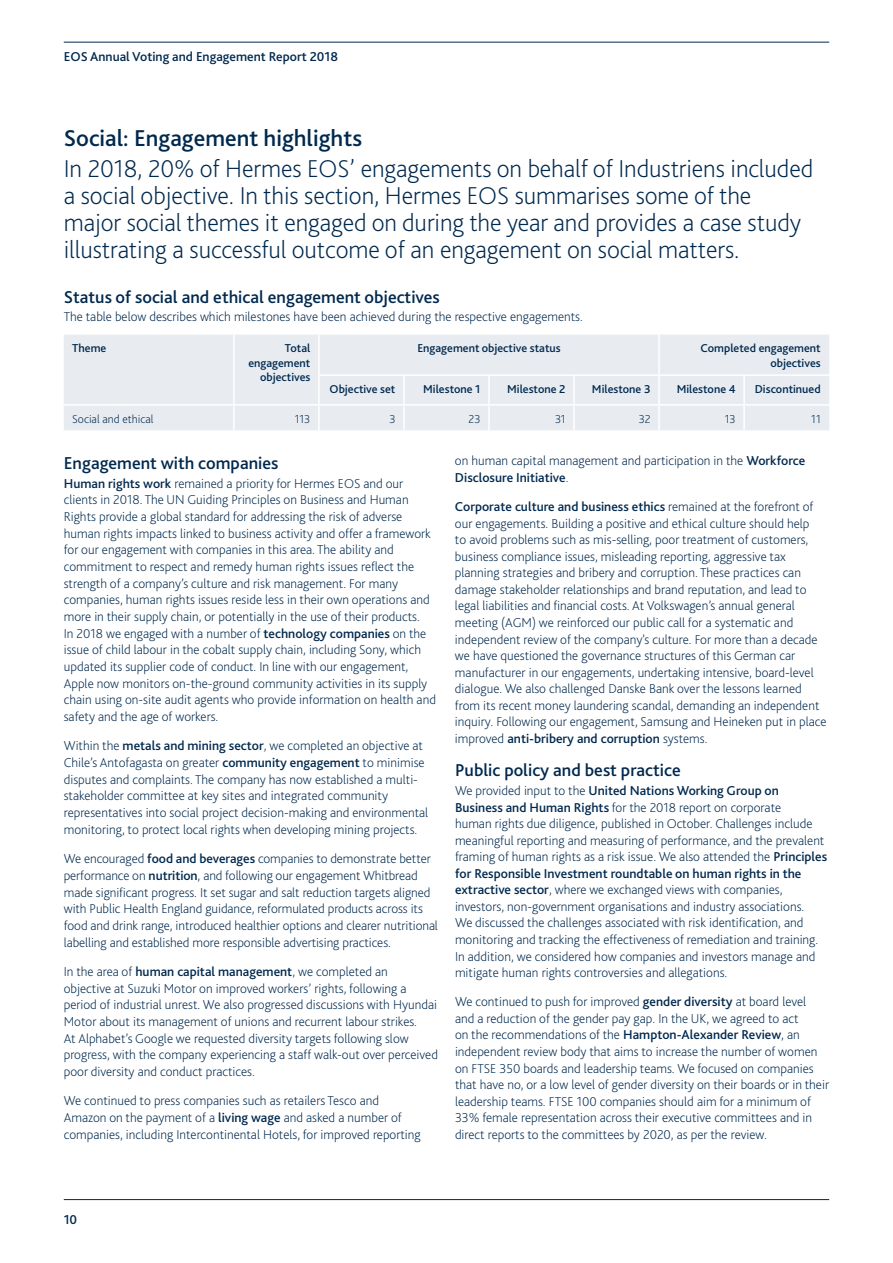
<style>
.page{position:relative;width:893px;height:1263px;background:#fff}
.page>*{position:absolute;margin:0;border:0;box-sizing:border-box;transform-origin:0 0}
.t1{font:200 25.5px/27px "Bliss 2";letter-spacing:-.005em;color:#00294e}
.t2{font:500 24px "Bliss 2";color:#00294e}
.t3{font:500 18px "Bliss 2";color:#00294e}
.t4{font:200 13.5px/16.5px "Bliss 2";color:#00294e}
.t5{font:500 13.5px "Bliss 2";color:#00294e}
.t6{font:500 12px/14.4px "Bliss 2";color:#00294e;text-align:right}
.t7{font:200 12px "Bliss 2";color:#00294e}
.s1{font-weight:500}
</style>
<div class="page">
<hr style="left:64px;top:1199px;width:765px;height:1px;background:#00294e">
<hr style="left:64px;top:42px;width:765px;height:1px;background:#00294e">
<div style="left:64px;top:335px;width:765px;height:95px;background:#e8ecf1"></div>
<hr style="left:233px;top:335px;width:2px;height:40px;background:#fff">
<hr style="left:233px;top:375px;width:2px;height:29px;background:#fff">
<hr style="left:318px;top:335px;width:2px;height:39px;background:#fff">
<hr style="left:658px;top:335px;width:2px;height:39px;background:#fff">
<hr style="left:318px;top:374px;width:86px;height:2px;background:#fff">
<hr style="left:318px;top:376px;width:2px;height:28px;background:#fff">
<hr style="left:404px;top:374px;width:85px;height:2px;background:#fff">
<hr style="left:403px;top:376px;width:2px;height:28px;background:#fff">
<hr style="left:489px;top:374px;width:85px;height:2px;background:#fff">
<hr style="left:488px;top:376px;width:2px;height:28px;background:#fff">
<hr style="left:574px;top:374px;width:85px;height:2px;background:#fff">
<hr style="left:573px;top:376px;width:2px;height:28px;background:#fff">
<hr style="left:659px;top:374px;width:85px;height:2px;background:#fff">
<hr style="left:658px;top:376px;width:2px;height:28px;background:#fff">
<hr style="left:744px;top:374px;width:85px;height:2px;background:#fff">
<hr style="left:743px;top:376px;width:2px;height:28px;background:#fff">
<hr style="left:64px;top:404px;width:170px;height:2px;background:#fff">
<hr style="left:234px;top:404px;width:85px;height:2px;background:#fff">
<hr style="left:233px;top:406px;width:2px;height:24px;background:#fff">
<hr style="left:319px;top:404px;width:85px;height:2px;background:#fff">
<hr style="left:318px;top:406px;width:2px;height:24px;background:#fff">
<hr style="left:404px;top:404px;width:85px;height:2px;background:#fff">
<hr style="left:403px;top:406px;width:2px;height:24px;background:#fff">
<hr style="left:489px;top:404px;width:85px;height:2px;background:#fff">
<hr style="left:488px;top:406px;width:2px;height:24px;background:#fff">
<hr style="left:574px;top:404px;width:85px;height:2px;background:#fff">
<hr style="left:573px;top:406px;width:2px;height:24px;background:#fff">
<hr style="left:659px;top:404px;width:85px;height:2px;background:#fff">
<hr style="left:658px;top:406px;width:2px;height:24px;background:#fff">
<hr style="left:744px;top:404px;width:85px;height:2px;background:#fff">
<hr style="left:743px;top:406px;width:2px;height:24px;background:#fff">
<p class="t5" style="left:64px;top:48px;width:276px">EOS Annual Voting and Engagement Report 2018</p>
<h2 class="t2" style="left:64px;top:123px;width:300px">Social: Engagement highlights</h2>
<p class="t1" style="left:64px;top:155px;width:751px">In 2018, 20% of Hermes EOS’ engagements on behalf of Industriens included a social objective. In this section, Hermes EOS summarises some of the major social themes it engaged on during the year and provides a case study illustrating a successful outcome of an engagement on social matters.</p>
<h3 class="t3" style="left:64px;top:286px;width:378px">Status of social and ethical engagement objectives</h3>
<p class="t4" style="left:64px;top:309px;width:521px">The table below describes which milestones have been achieved during the respective engagements.</p>
<p class="t6" style="left:72px;top:341px;width:36px">Theme</p>
<p class="t6" style="left:248px;top:341px;width:64px">Total engagement objectives</p>
<p class="t6" style="left:417px;top:341px;width:145px">Engagement objective status</p>
<p class="t6" style="left:701px;top:341px;width:122px">Completed engagement objectives</p>
<p class="t6" style="left:330px;top:382px;width:67px">Objective set</p>
<p class="t6" style="left:423px;top:382px;width:59px">Milestone 1</p>
<p class="t6" style="left:507px;top:382px;width:60px">Milestone 2</p>
<p class="t6" style="left:592px;top:382px;width:60px">Milestone 3</p>
<p class="t6" style="left:677px;top:382px;width:60px">Milestone 4</p>
<p class="t6" style="left:755px;top:382px;width:67px">Discontinued</p>
<p class="t7" style="left:72px;top:411px;width:83px">Social and ethical</p>
<p class="t7" style="left:295px;top:411px;width:17px">113</p>
<p class="t7" style="left:389px;top:411px;width:8px">3</p>
<p class="t7" style="left:468px;top:411px;width:14px">23</p>
<p class="t7" style="left:555px;top:411px;width:12px">31</p>
<p class="t7" style="left:639px;top:411px;width:13px">32</p>
<p class="t7" style="left:725px;top:411px;width:12px">13</p>
<p class="t7" style="left:811px;top:411px;width:11px">11</p>
<h3 class="t3" style="left:64px;top:451px;width:216px">Engagement with companies</h3>
<p class="t4" style="left:64px;top:475px;width:374px"><span class="s1">Human rights work</span> remained a priority for Hermes EOS and our clients in 2018. The UN Guiding Principles on Business and Human Rights provide a global standard for addressing the risk of adverse human rights impacts linked to business activity and offer a framework for our engagement with companies in this area. The ability and commitment to respect and remedy human rights issues reflect the strength of a company’s culture and risk management. For many companies, human rights issues reside less in their own operations and more in their supply chain, or potentially in the use of their products.<br>In 2018 we engaged with a number of <span class="s1">technology companies</span> on the issue of child labour in the cobalt supply chain, including Sony, which updated its supplier code of conduct. In line with our engagement, Apple now monitors on-the-ground community activities in its supply chain using on-site audit agents who provide information on health and safety and the age of workers.</p>
<p class="t4" style="left:64px;top:737px;width:366px">Within the <span class="s1">metals and mining sector</span>, we completed an objective at Chile’s Antofagasta on greater <span class="s1">community engagement</span> to minimise disputes and complaints. The company has now established a multi&shy;stakeholder committee at key sites and integrated community representatives into social project decision-making and environmental monitoring, to protect local rights when developing mining projects.</p>
<p class="t4" style="left:64px;top:850px;width:376px">We encouraged <span class="s1">food and beverages</span> companies to demonstrate better performance on <span class="s1">nutrition</span>, and following our engagement Whitbread made significant progress. It set sugar and salt reduction targets aligned with Public Health England guidance, reformulated products across its food and drink range, introduced healthier options and clearer nutritional labelling and established more responsible advertising practices.</p>
<p class="t4" style="left:64px;top:963px;width:376px">In the area of <span class="s1">human capital management</span>, we completed an objective at Suzuki Motor on improved workers’ rights, following a period of industrial unrest. We also progressed discussions with Hyundai Motor about its management of unions and recurrent labour strikes.<br>At Alphabet’s Google we requested diversity targets following slow progress, with the company experiencing a staff walk-out over perceived poor diversity and conduct practices.</p>
<p class="t4" style="left:64px;top:1092px;width:358px">We continued to press companies such as retailers Tesco and<br>Amazon on the payment of a <span class="s1">living wage</span> and asked a number of companies, including Intercontinental Hotels, for improved reporting</p>
<p class="t4" style="left:455px;top:453px;width:352px">on human capital management and participation in the <span class="s1">Workforce<br>Disclosure Initiative</span>.</p>
<p class="t4" style="left:455px;top:498px;width:373px"><span class="s1">Corporate culture and business ethics</span> remained at the forefront of our engagements. Building a positive and ethical culture should help<br>to avoid problems such as mis-selling, poor treatment of customers, business compliance issues, misleading reporting, aggressive tax planning strategies and bribery and corruption. These practices can damage stakeholder relationships and brand reputation, and lead to legal liabilities and financial costs. At Volkswagen’s annual general meeting (AGM) we reinforced our public call for a systematic and independent review of the company’s culture. For more than a decade we have questioned the governance structures of this German car manufacturer in our engagements, undertaking intensive, board-level dialogue. We also challenged Danske Bank over the lessons learned from its recent money laundering scandal, demanding an independent inquiry. Following our engagement, Samsung and Heineken put in place improved <span class="s1">anti-bribery and corruption</span> systems.</p>
<h3 class="t3" style="left:455px;top:759px;width:227px">Public policy and best practice</h3>
<p class="t4" style="left:455px;top:782px;width:374px">We provided input to the <span class="s1">United Nations Working Group on Business and Human Rights</span> for the 2018 report on corporate<br>human rights due diligence, published in October. Challenges include meaningful reporting and measuring of performance, and the prevalent framing of human rights as a risk issue. We also attended the <span class="s1">Principles for Responsible Investment roundtable on human rights in the extractive sector</span>, where we exchanged views with companies, investors, non-government organisations and industry associations.<br>We discussed the challenges associated with risk identification, and monitoring and tracking the effectiveness of remediation and training.<br>In addition, we considered how companies and investors manage and mitigate human rights controversies and allegations.</p>
<p class="t4" style="left:455px;top:993px;width:376px">We continued to push for improved <span class="s1">gender diversity</span> at board level<br>and a reduction of the gender pay gap. In the UK, we agreed to act<br>on the recommendations of the <span class="s1">Hampton-Alexander Review</span>, an independent review body that aims to increase the number of women on FTSE 350 boards and leadership teams. We focused on companies that have no, or a low level of gender diversity on their boards or in their leadership teams. FTSE 100 companies should aim for a minimum of 33% female representation across their executive committees and in direct reports to the committees by 2020, as per the review.</p>
<p class="t5" style="left:64px;top:1211px;width:15px">10</p>
</div>
